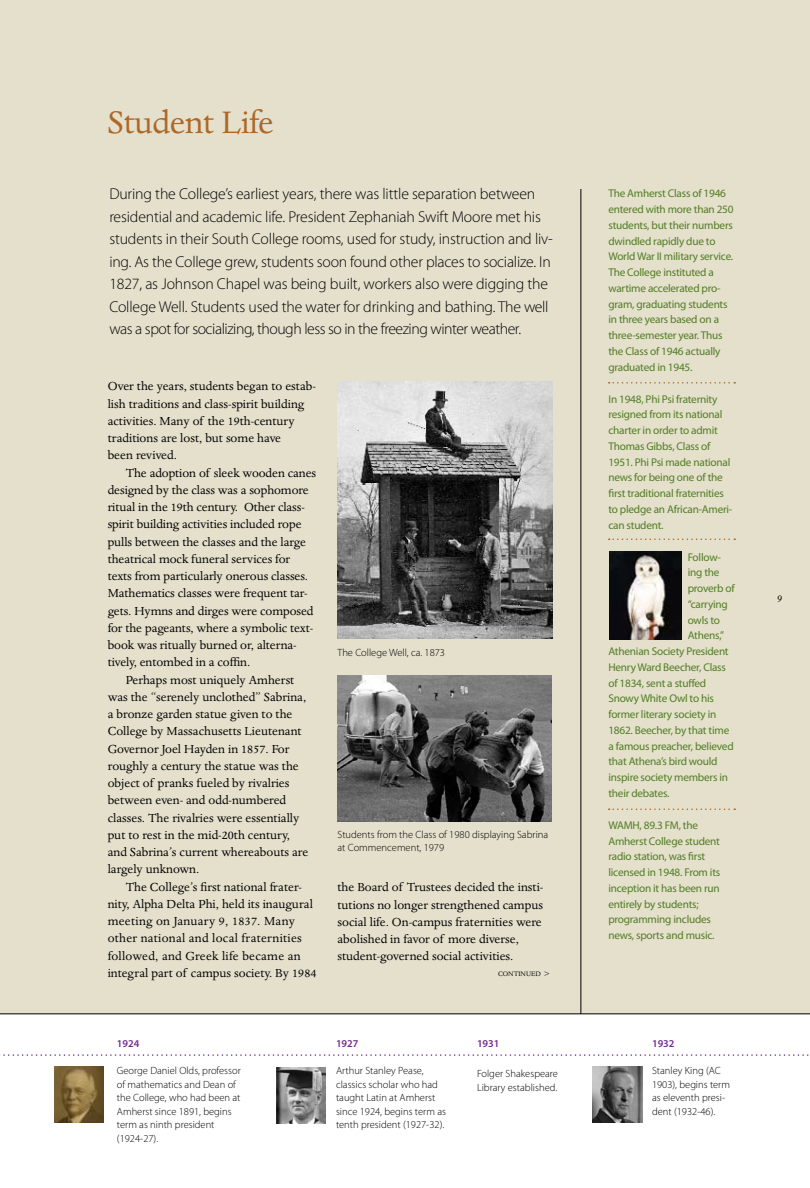
<style>
.page{position:relative;width:810px;height:1188px;background:#fff}
.page>*{position:absolute;margin:0;border:0;box-sizing:border-box;transform-origin:0 0}
.t1{font:36px "Dante";letter-spacing:-.01em;color:#ad6828}
.t2{font:300 15.75px/22.5px "Myriad Pro";letter-spacing:-.01em;color:#000}
.t3{font:13.5px/17.2px "Dante";color:#000}
.t4{font:13.5px "Dante";letter-spacing:.02em;color:#000}
.t5{font:italic 12px "Dante";color:#000}
.t6{font:11.25px/15.8px "Myriad Pro";letter-spacing:-.02em;color:#527d24}
.t7{font:300 10.5px/13.5px "Myriad Pro";color:#000}
.t8{font:600 10.5px "Myriad Pro";color:#702b90}
.t9{font:9px "Dante";color:#000}
.t10{font:7.5px "Dante";color:#000}
</style>
<div class="page">
<div style="left:0;top:0;width:810px;height:1014px;background:#e4e0cc"></div>
<hr style="left:0;top:1014px;width:810px;height:1px;background:#000">
<hr style="left:581px;top:189px;width:1px;height:825px;background:#000">
<svg style="left:0;top:1054px;width:809px;height:2px"></svg>
<img style="left:338px;top:381px;width:215px;height:258px">
<svg style="left:609px;top:382px;width:126px;height:2px"></svg>
<svg style="left:609px;top:538px;width:126px;height:2px"></svg>
<svg style="left:609px;top:808px;width:126px;height:2px"></svg>
<img style="left:338px;top:675px;width:214px;height:146px">
<img style="left:610px;top:551px;width:71px;height:89px">
<img style="left:54px;top:1066px;width:49px;height:57px">
<img style="left:276px;top:1067px;width:50px;height:57px">
<img style="left:593px;top:1066px;width:49px;height:57px">
<h1 class="t1" style="left:108px;top:103px;width:168px">Student Life</h1>
<p class="t2" style="left:109px;top:183px;width:445px">During the College’s earliest years, there was little separation between residential and academic life. President Zephaniah Swift Moore met his students in their South College rooms, used for study, instruction and liv&shy;ing. As the College grew, students soon found other places to socialize. In 1827, as Johnson Chapel was being built, workers also were digging the College Well. Students used the water for drinking and bathing. The well was a spot for socializing, though less so in the freezing winter weather.</p>
<p class="t3" style="left:108px;top:378px;width:210px">Over the years, students began to estab&shy;lish traditions and class-spirit building activities. Many of the 19th-century traditions are lost, but some have<br>been revived.</p>
<p class="t3" style="left:126px;top:464px;width:192px">The adoption of sleek wooden canes</p>
<p class="t3" style="left:108px;top:482px;width:203px">designed by the class was a sophomore</p>
<p class="t3" style="left:108px;top:499px;width:199px">ritual in the 19th century. Other class-</p>
<p class="t3" style="left:108px;top:516px;width:195px">spirit building activities included rope</p>
<p class="t3" style="left:108px;top:533px;width:200px">pulls between the classes and the large</p>
<p class="t3" style="left:108px;top:551px;width:184px">theatrical mock funeral services for</p>
<p class="t3" style="left:108px;top:568px;width:202px">texts from particularly onerous classes.</p>
<p class="t3" style="left:108px;top:585px;width:202px">Mathematics classes were frequent tar-</p>
<p class="t3" style="left:108px;top:602px;width:207px">gets. Hymns and dirges were composed</p>
<p class="t3" style="left:108px;top:620px;width:207px">for the pageants, where a symbolic text-</p>
<p class="t3" style="left:108px;top:637px;width:191px">book was ritually burned or, alterna-</p>
<p class="t3" style="left:108px;top:654px;width:144px">tively, entombed in a coffin.</p>
<p class="t3" style="left:126px;top:671px;width:170px">Perhaps most uniquely Amherst</p>
<p class="t3" style="left:108px;top:689px;width:200px">was the “serenely unclothed” Sabrina,</p>
<p class="t3" style="left:108px;top:706px;width:186px">a bronze garden statue given to the</p>
<p class="t3" style="left:108px;top:723px;width:196px">College by Massachusetts Lieutenant</p>
<p class="t3" style="left:108px;top:740px;width:183px">Governor Joel Hayden in 1857. For</p>
<p class="t3" style="left:108px;top:758px;width:193px">roughly a century the statue was the</p>
<p class="t3" style="left:108px;top:775px;width:183px">object of pranks fueled by rivalries</p>
<p class="t3" style="left:108px;top:792px;width:180px">between even- and odd-numbered</p>
<p class="t3" style="left:108px;top:809px;width:193px">classes. The rivalries were essentially</p>
<p class="t3" style="left:108px;top:827px;width:184px">put to rest in the mid-20th century,</p>
<p class="t3" style="left:108px;top:844px;width:202px">and Sabrina’s current whereabouts are</p>
<p class="t3" style="left:108px;top:861px;width:93px">largely unknown.</p>
<p class="t3" style="left:126px;top:878px;width:178px">The College’s first national frater-</p>
<p class="t3" style="left:108px;top:896px;width:207px">nity, Alpha Delta Phi, held its inaugural</p>
<p class="t4" style="left:108px;top:914px;width:189px">meeting on January 9, 1837. Many</p>
<p class="t4" style="left:108px;top:931px;width:196px">other national and local fraternities</p>
<p class="t4" style="left:108px;top:948px;width:195px">followed, and Greek life became an</p>
<p class="t3" style="left:108px;top:965px;width:210px">integral part of campus society. By 1984</p>
<p class="t7" style="left:338px;top:646px;width:109px">The College Well, ca. 1873</p>
<p class="t7" style="left:338px;top:827px;width:212px">Students from the Class of 1980 displaying Sabrina at Commencement, 1979</p>
<p class="t3" style="left:338px;top:879px;width:207px">the Board of Trustees decided the insti&shy;tutions no longer strengthened campus social life. On-campus fraternities were abolished in favor of more diverse, student-governed social activities.</p>
<p class="t10" style="left:498px;top:969px;width:6px">continued</p>
<p class="t9" style="left:544px;top:968px;width:8px">&gt;</p>
<p class="t8" style="left:117px;top:1037px;width:24px">1924</p>
<p class="t7" style="left:117px;top:1064px;width:125px">George Daniel Olds, professor of mathematics and Dean of the College, who had been at<br>Amherst since 1891, begins term as ninth president (1924-27).</p>
<p class="t8" style="left:336px;top:1037px;width:24px">1927</p>
<p class="t7" style="left:336px;top:1064px;width:112px">Arthur Stanley Pease, classics scholar who had taught Latin at Amherst since 1924, begins term as tenth president (1927-32).</p>
<p class="t8" style="left:477px;top:1037px;width:24px">1931</p>
<p class="t7" style="left:477px;top:1067px;width:83px">Folger Shakespeare<br>Library established.</p>
<p class="t6" style="left:608px;top:186px;width:127px">The Amherst Class of 1946 entered with more than 250 students, but their numbers dwindled rapidly due to<br>World War II military service.<br>The College instituted a wartime accelerated pro&shy;gram, graduating students in three years based on a three-semester year. Thus the Class of 1946 actually graduated in 1945.</p>
<p class="t6" style="left:608px;top:391px;width:126px">I n 1948, Phi Psi fraternity resigned from its national charter in order to admit<br>Thomas Gibbs, Class of<br>1951. Phi Psi made national news for being one of the first traditional fraternities to pledge an African-Ameri&shy;can student.</p>
<p class="t6" style="left:688px;top:549px;width:35px">Follow-</p>
<p class="t6" style="left:688px;top:565px;width:33px">ing the</p>
<p class="t6" style="left:688px;top:580px;width:49px">proverb of</p>
<p class="t6" style="left:688px;top:596px;width:42px">“carrying</p>
<p class="t6" style="left:688px;top:612px;width:34px">owls to</p>
<p class="t6" style="left:688px;top:628px;width:38px">Athens,”</p>
<p class="t6" style="left:608px;top:643px;width:122px">Athenian Society President</p>
<p class="t6" style="left:608px;top:659px;width:119px">Henry Ward Beecher, Class</p>
<p class="t6" style="left:608px;top:675px;width:99px">of 1834, sent a stuffed</p>
<p class="t6" style="left:608px;top:691px;width:107px">Snowy White Owl to his</p>
<p class="t6" style="left:608px;top:706px;width:110px">former literary society in</p>
<p class="t6" style="left:608px;top:722px;width:122px">1862. Beecher, by that time</p>
<p class="t6" style="left:608px;top:738px;width:127px">a famous preacher, believed</p>
<p class="t6" style="left:608px;top:754px;width:111px">that Athena’s bird would</p>
<p class="t6" style="left:608px;top:769px;width:121px">inspire society members in</p>
<p class="t6" style="left:608px;top:785px;width:63px">their debates.</p>
<p class="t6" style="left:608px;top:817px;width:113px">WAMH, 89.3 FM, the<br>Amherst College student radio station, was first licensed in 1948. From its inception it has been run entirely by students; programming includes news, sports and music.</p>
<p class="t8" style="left:652px;top:1037px;width:24px">1932</p>
<p class="t7" style="left:652px;top:1064px;width:80px">Stanley King (AC<br>1903), begins term as eleventh presi&shy;dent (1932-46).</p>
<p class="t5" style="left:777px;top:592px;width:7px">9</p>
</div>
